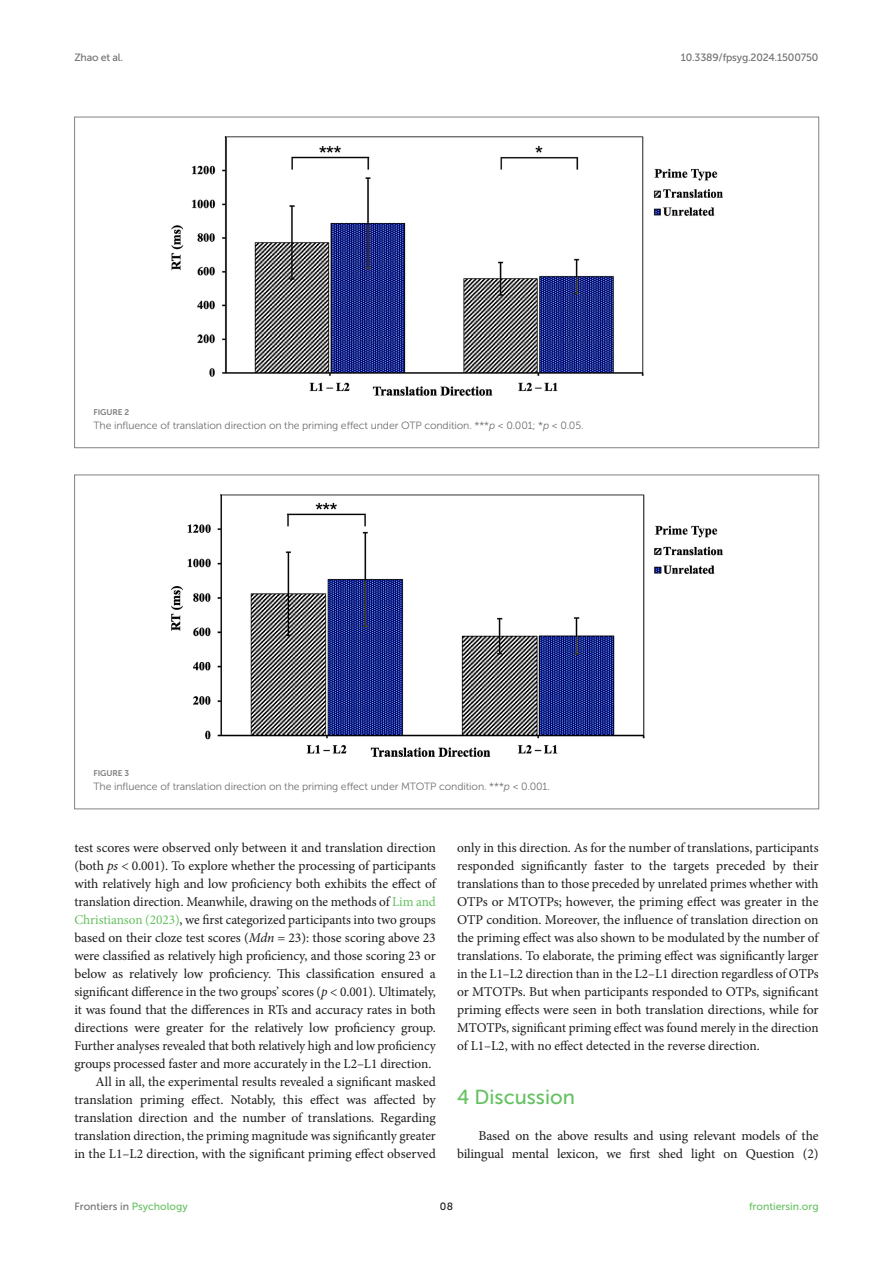
<style>
.page{position:relative;width:893px;height:1263px;background:#fff}
.page>*{position:absolute;margin:0;border:0;box-sizing:border-box;transform-origin:0 0}
.HEAD_1{font:20.25px "Museo Sans 500";color:#65c161}
.TEXT{font:13.5px/18px "Minion Pro";letter-spacing:-.01em;color:#1b1c1b;text-align:justify}
.FIG_LEG{font:10.5px "Museo Sans 300";letter-spacing:-.01em;color:#706f70}
.t1{font:10.5px "Museo Sans 500";letter-spacing:-.015em;color:#706f70}
.t2{font:10.5px "Museo Sans 500";color:#65c161}
.t3{font:10.5px "Museo Sans 500";color:#1b1c1b}
.FIG_HD{font:8.25px "Museo Sans 700";letter-spacing:-.01em;color:#7e7f7f}
.s1{font-style:italic}
.s2{color:#65c161}
</style>
<div class="page">
<img style="left:171px;top:136px;width:552px;height:260px">
<img style="left:171px;top:494px;width:552px;height:263px">
<p class="t1" style="left:74px;top:51px;width:50px">Zhao et al.</p>
<p class="t1" style="left:681px;top:51px;width:139px">10.3389/fpsyg.2024.1500750</p>
<p class="FIG_HD" style="left:94px;top:408px;width:37px">FIGURE 2</p>
<p class="FIG_LEG" style="left:94px;top:419px;width:492px">The influence of translation direction on the priming effect under OTP condition. ***<span class="s1">p</span> &lt; 0.001; *<span class="s1">p</span> &lt; 0.05.</p>
<p class="FIG_HD" style="left:94px;top:769px;width:37px">FIGURE 3</p>
<p class="FIG_LEG" style="left:94px;top:781px;width:458px">The influence of translation direction on the priming effect under MTOTP condition. ***<span class="s1">p</span> &lt; 0.001.</p>
<p class="TEXT" style="left:74px;top:839px;width:363px">test scores were observed only between it and translation direction (both <span class="s1">ps</span> &lt; 0.001). To explore whether the processing of participants with relatively high and low proficiency both exhibits the effect of translation direction. Meanwhile, drawing on the methods of <span class="s2">Lim and Christianson (2023)</span>, we first categorized participants into two groups based on their cloze test scores (<span class="s1">Mdn</span> = 23): those scoring above 23 were classified as relatively high proficiency, and those scoring 23 or below as relatively low proficiency. This classification ensured a significant difference in the two groups’ scores (<span class="s1">p</span> &lt; 0.001). Ultimately, it was found that the differences in RTs and accuracy rates in both directions were greater for the relatively low proficiency group.<br>Further analyses revealed that both relatively high and low proficiency groups processed faster and more accurately in the L2–L1 direction.</p>
<p class="TEXT" style="left:74px;top:1073px;width:363px;text-indent:21px">All in all, the experimental results revealed a significant masked translation priming effect. Notably, this effect was affected by translation direction and the number of translations. Regarding translation direction, the priming magnitude was significantly greater in the L1–L2 direction, with the significant priming effect observed</p>
<p class="TEXT" style="left:457px;top:839px;width:363px">only in this direction. As for the number of translations, participants responded significantly faster to the targets preceded by their translations than to those preceded by unrelated primes whether with OTPs or MTOTPs; however, the priming effect was greater in the OTP condition. Moreover, the influence of translation direction on the priming effect was also shown to be modulated by the number of translations. To elaborate, the priming effect was significantly larger in the L1–L2 direction than in the L2–L1 direction regardless of OTPs or MTOTPs. But when participants responded to OTPs, significant priming effects were seen in both translation directions, while for MTOTPs, significant priming effect was found merely in the direction of L1–L2, with no effect detected in the reverse direction.</p>
<p class="HEAD_1" style="left:457px;top:1086px;width:119px">4 Discussion</p>
<p class="TEXT" style="left:457px;top:1127px;width:363px;text-align:right">Based on the above results and using relevant models of the bilingual mental lexicon, we first shed light on Question (2)</p>
<p class="t1" style="left:74px;top:1200px;width:115px">Frontiers in <span class="s2">Psychology</span></p>
<p class="t3" style="left:440px;top:1200px;width:15px">08</p>
<p class="t2" style="left:749px;top:1200px;width:71px">frontiersin.org</p>
</div>
